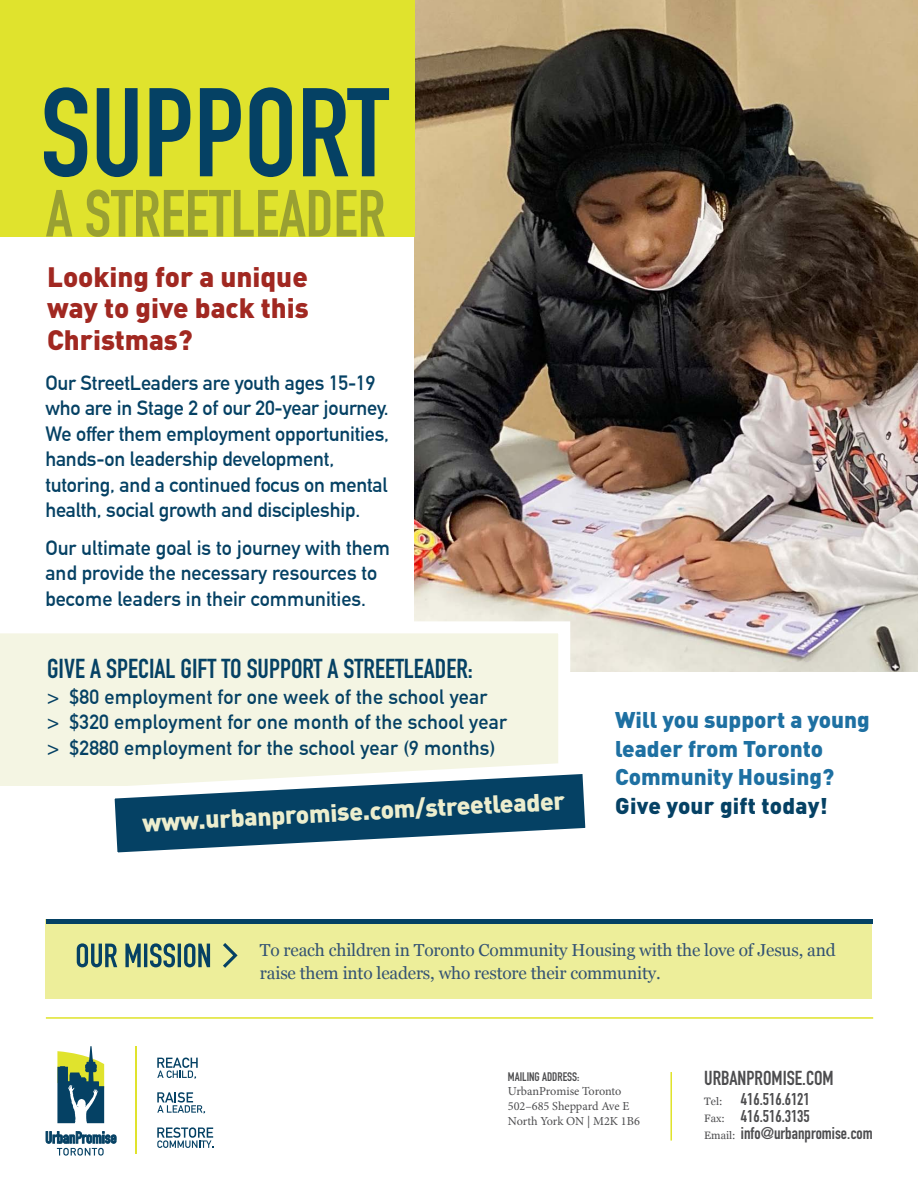
<style>
.page{position:relative;width:918px;height:1188px;background:#fff}
.page>*{position:absolute;margin:0;border:0;box-sizing:border-box;transform-origin:0 0}
.t1{font:700 123.9px "DIN Condensed";color:#054164}
.t2{font:700 65.4px "DIN Condensed";color:#99a032}
.t3{font:900 27.75px/31.5px "DIN";color:#a12821;text-align:justify}
.t4{font:700 27px "DIN Condensed";color:#054164}
.t5{font:900 24.6px "DIN";color:#edeece}
.t6{font:900 22.5px/28.5px "DIN";color:#1e70a2}
.t7{font:900 22.5px "DIN";letter-spacing:.01em;color:#054164}
.t8{font:700 20.25px/25.5px "DIN Alternate";color:#054164}
.t9{font:700 19.95px "DIN Condensed";color:#4d4d4f}
.t10{font:17.25px/23px "Georgia";letter-spacing:-.01em;color:#335273}
.t11{font:700 16.8px/16.8px "DIN Condensed";color:#4d4d4f}
.t12{font:12.3px/14.7px "Minion Pro";letter-spacing:-.005em;color:#4d4d4f}
.t13{font:700 12.3px "DIN Condensed";color:#4d4d4f}
.s1{font-family:"Georgia";font-weight:400;font-size:10.65px}
</style>
<div class="page">
<img style="left:415px;top:0;width:503px;height:672px">
<hr style="left:670px;top:1072px;width:2px;height:69px;background:#e0e32d">
<hr style="left:46px;top:1017px;width:827px;height:2px;background:#e0e32d">
<hr style="left:135px;top:1046px;width:2px;height:108px;background:#e0e32d">
<svg style="left:57px;top:1046px;width:47px;height:77px"></svg>
<svg style="left:46px;top:1131px;width:70px;height:25px"></svg>
<svg style="left:157px;top:1058px;width:41px;height:21px"></svg>
<svg style="left:157px;top:1092px;width:48px;height:22px"></svg>
<svg style="left:157px;top:1127px;width:57px;height:21px"></svg>
<div style="left:46px;top:919px;width:826px;height:80px;background:#edee9a"></div>
<div style="left:46px;top:919px;width:826px;height:5px;background:#054164"></div>
<svg style="left:77px;top:943px;width:133px;height:24px"></svg>
<svg style="left:223px;top:943px;width:15px;height:25px"></svg>
<div style="left:0;top:0;width:415px;height:237px;background:#e0e32d"></div>
<svg style="left:0;top:621px;width:570px;height:165px;background:#f4f5e5"></svg>
<svg style="left:96px;top:755px;width:490px;height:98px"></svg>
<h1 class="t1" style="left:41px;top:50px;width:350px">SUPPORT</h1>
<h2 class="t2" style="left:46px;top:170px;width:341px">A STREETLEADER</h2>
<h3 class="t3" style="left:47px;top:259px;width:263px">Looking for a unique way to give back this Christmas?</h3>
<p class="t8" style="left:45px;top:368px;width:345px">Our StreetLeaders are youth ages 15-19 who are in Stage 2 of our 20-year journey.<br>We offer them employment opportunities, hands-on leadership development, tutoring, and a continued focus on mental health, social growth and discipleship.</p>
<p class="t8" style="left:45px;top:533px;width:346px">Our ultimate goal is to journey with them and provide the necessary resources to become leaders in their communities.</p>
<h3 class="t4" style="left:47px;top:651px;width:427px">GIVE A SPECIAL GIFT TO SUPPORT A STREETLEADER:</h3>
<p class="t8" style="left:47px;top:683px;width:461px">&gt; $80 employment for one week of the school year<br>&gt; $320 employment for one month of the school year &gt; $2880 employment for the school year (9 months)</p>
<p class="t5" style="left:141px;top:806px;width:425px;rotate:-3deg">www.urbanpromise.com/streetleader</p>
<p class="t6" style="left:615px;top:705px;width:256px">Will you support a young leader from Toronto<br>Community Housing?</p>
<p class="t7" style="left:615px;top:790px;width:214px">Give your gift today!</p>
<p class="t10" style="left:260px;top:938px;width:577px">To reach children in Toronto Community Housing with the love of Jesus, and raise them into leaders, who restore their community.</p>
<p class="t13" style="left:508px;top:1068px;width:73px">MAILING ADDRESS:</p>
<p class="t12" style="left:508px;top:1084px;width:134px">UrbanPromise Toronto<br>502–685 Sheppard Ave E<br>North York ON | M2K 1B6</p>
<p class="t9" style="left:704px;top:1064px;width:131px">URBANPROMISE.COM</p>
<p class="t11" style="left:704px;top:1091px;width:170px"><span class="s1">Tel:</span> 416.516.6121<br><span class="s1">Fax:</span> 416.516.3135<br><span class="s1">Email:</span> info@urbanpromise.com</p>
</div>
